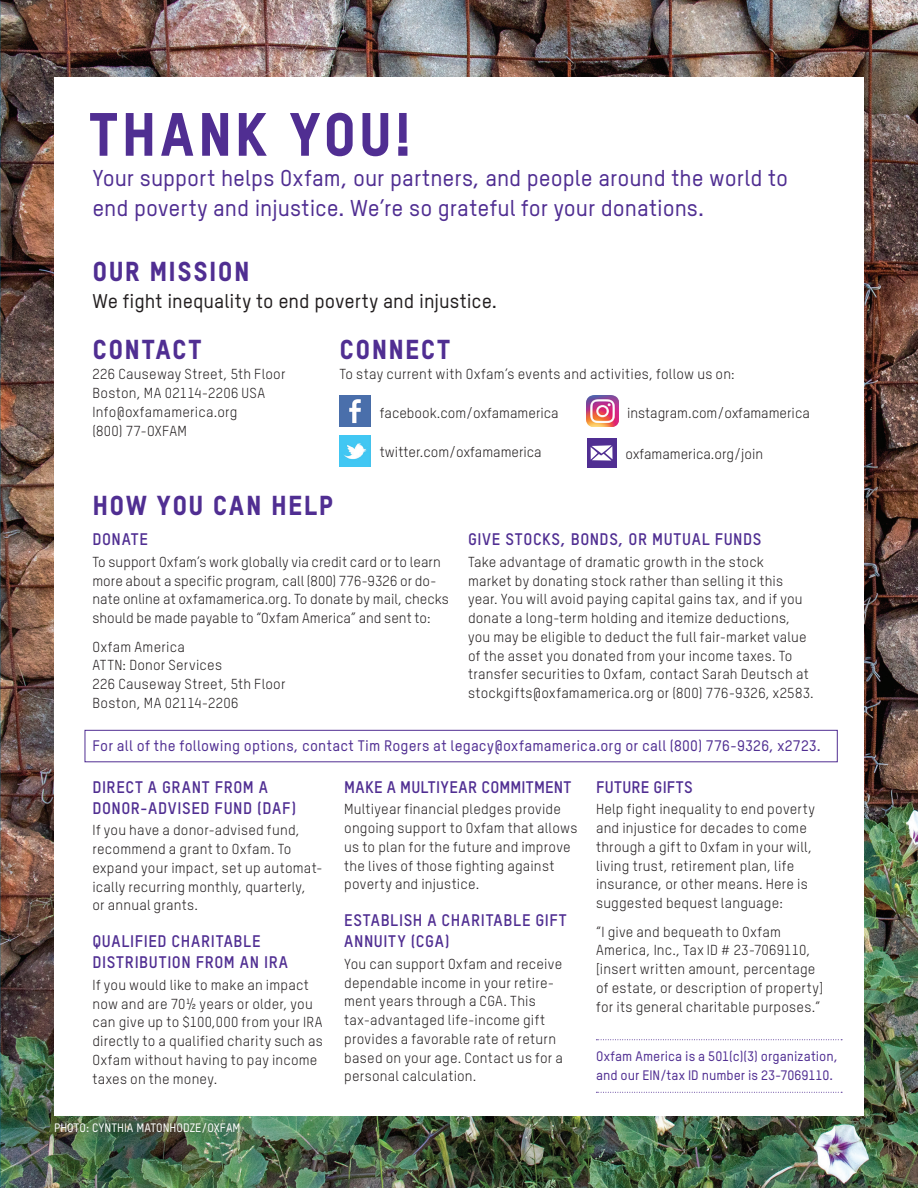
<style>
.page{position:relative;width:918px;height:1188px;background:#fff}
.page>*{position:absolute;margin:0;border:0;box-sizing:border-box;transform-origin:0 0}
.Board__title{font:60px "Oxfam TSTARPRO Headline";letter-spacing:.05em;color:#502e92}
.Body{font:27px "Oxfam TSTARPRO Headline";letter-spacing:.05em;color:#502e92}
.Board__title-2{font:500 22.5px/30px "Oxfam TSTARPRO";color:#502e92}
.t1{font:500 19.5px "Oxfam TSTARPRO";color:#231f20}
.Connect_page_subhead{font:700 16.5px/21px "Oxfam TSTARPRO";letter-spacing:.03em;color:#502e92}
.Connect_page_subhead-2{font:500 15px "Oxfam TSTARPRO";letter-spacing:.015em;color:#502e92}
.Body-2{font:14.25px/18.8px "Oxfam TSTARPRO";letter-spacing:.015em;color:#231f20}
.Body-3{font:500 13.5px/18.8px "Oxfam TSTARPRO";color:#502e92}
.t2{font:500 12px "Oxfam TSTARPRO";color:#fff}
</style>
<div class="page">
<img style="left:0;top:0;width:918px;height:1188px">
<div style="left:54px;top:77px;width:810px;height:1039px;background:#fff"></div>
<img style="left:340px;top:395px;width:31px;height:32px">
<img style="left:340px;top:435px;width:31px;height:31px">
<img style="left:587px;top:395px;width:31px;height:32px">
<div style="left:587px;top:438px;width:30px;height:30px;background:#502e92"></div>
<svg style="left:591px;top:445px;width:22px;height:16px"></svg>
<div style="left:46px;top:1114px;width:203px;height:28px;background:#231f20;opacity:.7"></div>
<svg style="left:596px;top:1039px;width:246px;height:1px"></svg>
<svg style="left:596px;top:1092px;width:246px;height:1px"></svg>
<div style="left:85px;top:730px;width:753px;height:32px;border:1px solid #502e92"></div>
<p class="Board__title" style="left:89px;top:97px;width:324px">THANK YOU!</p>
<p class="Board__title-2" style="left:92px;top:163px;width:697px">Your support helps Oxfam, our partners, and people around the world to end poverty and injustice. We’re so grateful for your donations.</p>
<p class="Body" style="left:92px;top:254px;width:159px">OUR MISSION</p>
<p class="t1" style="left:92px;top:289px;width:406px">We fight inequality to end poverty and injustice.</p>
<p class="Body" style="left:92px;top:333px;width:111px">CONTACT</p>
<p class="Body-2" style="left:92px;top:365px;width:195px">226 Causeway Street, 5th Floor<br>Boston, MA 02114-2206 USA<br>Info@oxfamamerica.org<br>(800) 77-OXFAM</p>
<p class="Body" style="left:340px;top:333px;width:112px">CONNECT</p>
<p class="Body-2" style="left:340px;top:365px;width:397px">To stay current with Oxfam’s events and activities, follow us on:</p>
<p class="Body-2" style="left:380px;top:403px;width:180px">facebook.com/oxfamamerica</p>
<p class="Body-2" style="left:380px;top:443px;width:163px">twitter.com/oxfamamerica</p>
<p class="Body-2" style="left:627px;top:403px;width:184px">instagram.com/oxfamamerica</p>
<p class="Body-2" style="left:626px;top:444px;width:139px">oxfamamerica.org/join</p>
<p class="Body" style="left:92px;top:489px;width:242px">HOW YOU CAN HELP</p>
<p class="Connect_page_subhead" style="left:92px;top:529px;width:57px">DONATE</p>
<p class="Body-2" style="left:92px;top:552px;width:358px">To support Oxfam’s work globally via credit card or to learn more about a specific program, call (800) 776-9326 or do&shy;nate online at oxfamamerica.org. To donate by mail, checks should be made payable to “Oxfam America” and sent to:</p>
<p class="Body-2" style="left:92px;top:637px;width:195px">Oxfam America<br>ATTN: Donor Services<br>226 Causeway Street, 5th Floor<br>Boston, MA 02114-2206</p>
<p class="Connect_page_subhead" style="left:468px;top:529px;width:295px">GIVE STOCKS, BONDS, OR MUTUAL FUNDS</p>
<p class="Body-2" style="left:468px;top:552px;width:347px">Take advantage of dramatic growth in the stock<br>market by donating stock rather than selling it this year. You will avoid paying capital gains tax, and if you donate a long-term holding and itemize deductions, you may be eligible to deduct the full fair-market value of the asset you donated from your income taxes. To transfer securities to Oxfam, contact Sarah Deutsch at stockgifts@oxfamamerica.org or (800) 776-9326, x2583.</p>
<p class="Connect_page_subhead-2" style="left:92px;top:736px;width:730px">For all of the following options, contact Tim Rogers at legacy@oxfamamerica.org or call (800) 776-9326, x2723.</p>
<p class="Connect_page_subhead" style="left:92px;top:776px;width:205px">DIRECT A GRANT FROM A<br>DONOR-ADVISED FUND (DAF)</p>
<p class="Body-2" style="left:92px;top:821px;width:232px">If you have a donor-advised fund, recommend a grant to Oxfam. To expand your impact, set up automat&shy;ically recurring monthly, quarterly,<br>or annual grants.</p>
<p class="Connect_page_subhead" style="left:92px;top:930px;width:197px">QUALIFIED CHARITABLE<br>DISTRIBUTION FROM AN IRA</p>
<p class="Body-2" style="left:92px;top:975px;width:232px">If you would like to make an impact now and are 70½ years or older, you can give up to $100,000 from your IRA directly to a qualified charity such as<br>Oxfam without having to pay income taxes on the money.</p>
<p class="Connect_page_subhead" style="left:344px;top:776px;width:229px">MAKE A MULTIYEAR COMMITMENT</p>
<p class="Body-2" style="left:344px;top:800px;width:235px">Multiyear financial pledges provide ongoing support to Oxfam that allows us to plan for the future and improve the lives of those fighting against poverty and injustice.</p>
<p class="Connect_page_subhead" style="left:344px;top:909px;width:224px">ESTABLISH A CHARITABLE GIFT<br>ANNUITY (CGA)</p>
<p class="Body-2" style="left:344px;top:954px;width:220px">You can support Oxfam and receive dependable income in your retire&shy;ment years through a CGA. This tax-advantaged life-income gift provides a favorable rate of return based on your age. Contact us for a personal calculation.</p>
<p class="Connect_page_subhead" style="left:596px;top:776px;width:98px">FUTURE GIFTS</p>
<p class="Body-2" style="left:596px;top:800px;width:220px">Help fight inequality to end poverty and injustice for decades to come through a gift to Oxfam in your will, living trust, retirement plan, life insurance, or other means. Here is suggested bequest language:</p>
<p class="Body-2" style="left:596px;top:922px;width:229px">“I give and bequeath to Oxfam America, Inc., Tax ID # 23-7069110, [insert written amount, percentage of estate, or description of property] for its general charitable purposes.”</p>
<p class="Body-3" style="left:596px;top:1047px;width:243px">Oxfam America is a 501(c)(3) organization, and our EIN/tax ID number is 23-7069110.</p>
<p class="t2" style="left:54px;top:1121px;width:188px">PHOTO: CYNTHIA MATONHODZE/OXFAM</p>
</div>
